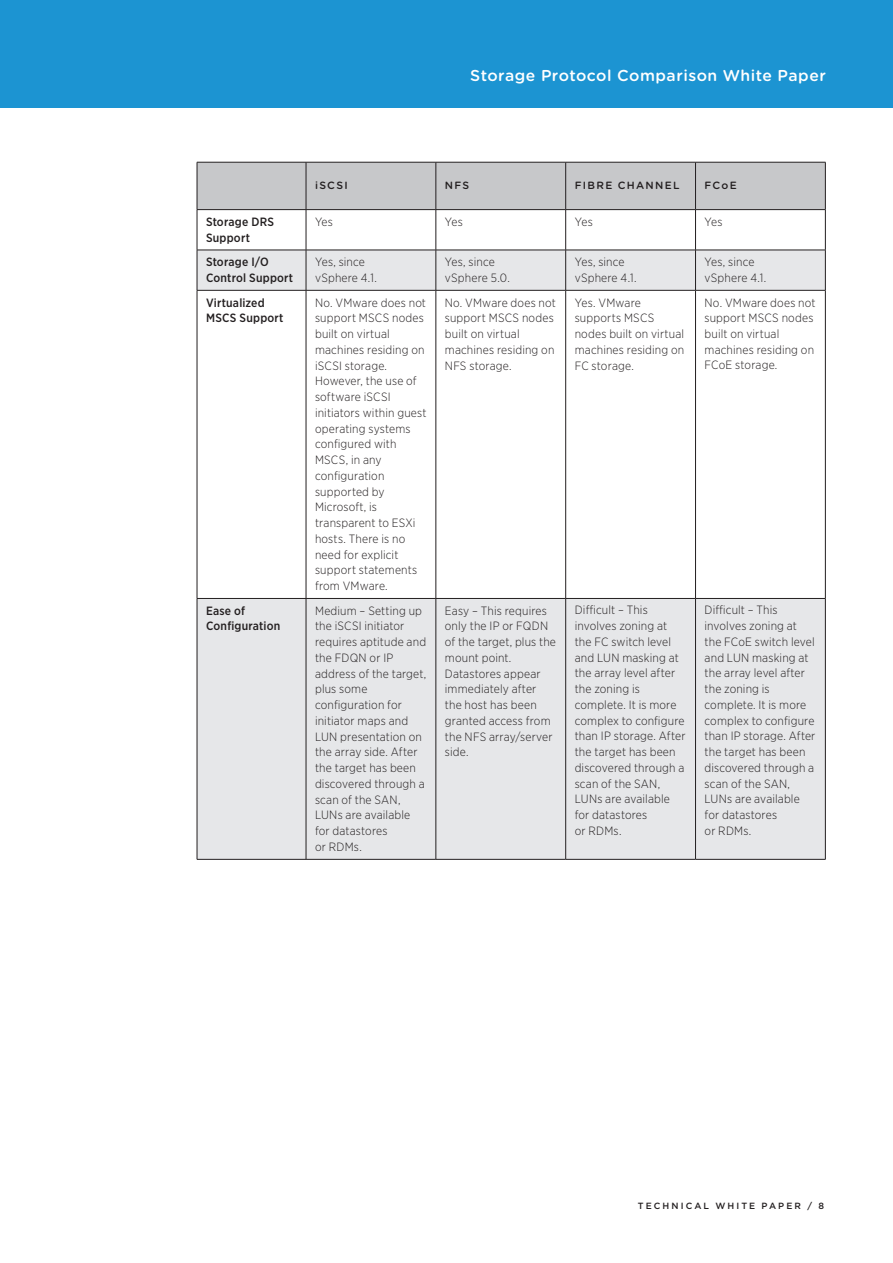
<style>
.page{position:relative;width:893px;height:1263px;background:#fff}
.page>*{position:absolute;margin:0;border:0;box-sizing:border-box;transform-origin:0 0}
.t1{font:500 15.75px "Gotham Rounded";letter-spacing:.03em;color:#fff}
.t2{font:300 12px/15.8px "Gotham Narrow";letter-spacing:.015em;color:#231f20}
.t3{font:500 12px/15.8px "Gotham Narrow";letter-spacing:.02em;color:#231f20}
.t4{font:500 10.5px "Gotham Rounded";letter-spacing:.125em;color:#231f20}
.t5{font:500 9px "Gotham";letter-spacing:.23em;color:#231f20}
</style>
<div class="page">
<div style="left:0;top:0;width:893px;height:108px;background:#1c94d2"></div>
<div style="left:198px;top:163px;width:627px;height:46px;background:#c7c8ca"></div>
<svg style="left:198px;top:251px;width:627px;height:608px"></svg>
<hr style="left:306px;top:162px;width:1px;height:47px;background:#231f20">
<hr style="left:436px;top:162px;width:1px;height:47px;background:#231f20">
<hr style="left:565px;top:162px;width:1px;height:47px;background:#231f20">
<hr style="left:695px;top:162px;width:1px;height:47px;background:#231f20">
<hr style="left:306px;top:210px;width:1px;height:40px;background:#231f20">
<hr style="left:436px;top:210px;width:1px;height:40px;background:#231f20">
<hr style="left:565px;top:210px;width:1px;height:40px;background:#231f20">
<hr style="left:695px;top:210px;width:1px;height:40px;background:#231f20">
<hr style="left:306px;top:250px;width:1px;height:40px;background:#231f20">
<hr style="left:436px;top:250px;width:1px;height:40px;background:#231f20">
<hr style="left:565px;top:250px;width:1px;height:40px;background:#231f20">
<hr style="left:695px;top:250px;width:1px;height:40px;background:#231f20">
<hr style="left:306px;top:290px;width:1px;height:308px;background:#231f20">
<hr style="left:436px;top:290px;width:1px;height:308px;background:#231f20">
<hr style="left:565px;top:290px;width:1px;height:308px;background:#231f20">
<hr style="left:695px;top:290px;width:1px;height:308px;background:#231f20">
<hr style="left:306px;top:599px;width:1px;height:260px;background:#231f20">
<hr style="left:436px;top:599px;width:1px;height:260px;background:#231f20">
<hr style="left:565px;top:599px;width:1px;height:260px;background:#231f20">
<hr style="left:695px;top:599px;width:1px;height:260px;background:#231f20">
<hr style="left:197px;top:210px;width:1px;height:40px;background:#231f20">
<hr style="left:825px;top:210px;width:1px;height:40px;background:#231f20">
<hr style="left:197px;top:250px;width:109px;height:1px;background:#231f20">
<hr style="left:197px;top:250px;width:1px;height:40px;background:#231f20">
<hr style="left:306px;top:250px;width:130px;height:1px;background:#231f20">
<hr style="left:436px;top:250px;width:130px;height:1px;background:#231f20">
<hr style="left:566px;top:250px;width:129px;height:1px;background:#231f20">
<hr style="left:695px;top:250px;width:130px;height:1px;background:#231f20">
<hr style="left:825px;top:250px;width:1px;height:40px;background:#231f20">
<hr style="left:197px;top:290px;width:109px;height:1px;background:#231f20">
<hr style="left:197px;top:290px;width:1px;height:308px;background:#231f20">
<hr style="left:306px;top:290px;width:130px;height:1px;background:#231f20">
<hr style="left:436px;top:290px;width:130px;height:1px;background:#231f20">
<hr style="left:566px;top:290px;width:129px;height:1px;background:#231f20">
<hr style="left:695px;top:290px;width:130px;height:1px;background:#231f20">
<hr style="left:825px;top:290px;width:1px;height:308px;background:#231f20">
<hr style="left:197px;top:598px;width:109px;height:1px;background:#231f20">
<hr style="left:197px;top:599px;width:1px;height:260px;background:#231f20">
<hr style="left:306px;top:598px;width:130px;height:1px;background:#231f20">
<hr style="left:436px;top:598px;width:130px;height:1px;background:#231f20">
<hr style="left:566px;top:598px;width:129px;height:1px;background:#231f20">
<hr style="left:695px;top:598px;width:130px;height:1px;background:#231f20">
<hr style="left:825px;top:599px;width:1px;height:260px;background:#231f20">
<hr style="left:197px;top:859px;width:109px;height:1px;background:#231f20">
<hr style="left:306px;top:859px;width:130px;height:1px;background:#231f20">
<hr style="left:436px;top:859px;width:130px;height:1px;background:#231f20">
<hr style="left:566px;top:859px;width:129px;height:1px;background:#231f20">
<hr style="left:695px;top:859px;width:130px;height:1px;background:#231f20">
<hr style="left:197px;top:162px;width:109px;height:1px;background:#231f20">
<hr style="left:197px;top:162px;width:1px;height:47px;background:#231f20">
<hr style="left:306px;top:162px;width:130px;height:1px;background:#231f20">
<hr style="left:436px;top:162px;width:130px;height:1px;background:#231f20">
<hr style="left:566px;top:162px;width:129px;height:1px;background:#231f20">
<hr style="left:695px;top:162px;width:130px;height:1px;background:#231f20">
<hr style="left:825px;top:162px;width:1px;height:47px;background:#231f20">
<hr style="left:197px;top:209px;width:109px;height:1px;background:#231f20">
<hr style="left:306px;top:209px;width:130px;height:1px;background:#231f20">
<hr style="left:436px;top:209px;width:130px;height:1px;background:#231f20">
<hr style="left:566px;top:209px;width:129px;height:1px;background:#231f20">
<hr style="left:695px;top:209px;width:130px;height:1px;background:#231f20">
<h1 class="t1" style="left:470px;top:64px;width:357px">Storage Protocol Comparison White Paper</h1>
<p class="t4" style="left:315px;top:178px;width:34px">iSCSI</p>
<p class="t4" style="left:445px;top:178px;width:26px">NFS</p>
<p class="t4" style="left:575px;top:178px;width:106px">Fi bre Chann el</p>
<p class="t4" style="left:704px;top:178px;width:32px">FCoE</p>
<p class="t3" style="left:206px;top:214px;width:69px">Storage DRS<br>Support</p>
<p class="t2" style="left:315px;top:214px;width:20px">Yes</p>
<p class="t2" style="left:445px;top:214px;width:20px">Yes</p>
<p class="t2" style="left:575px;top:214px;width:20px">Yes</p>
<p class="t2" style="left:704px;top:214px;width:20px">Yes</p>
<p class="t3" style="left:206px;top:254px;width:89px">Storage I/O<br>Control Support</p>
<p class="t2" style="left:315px;top:254px;width:63px">Yes, since vSphere 4.1.</p>
<p class="t2" style="left:445px;top:254px;width:67px">Yes, since vSphere 5.0.</p>
<p class="t2" style="left:575px;top:254px;width:63px">Yes, since vSphere 4.1.</p>
<p class="t2" style="left:704px;top:254px;width:63px">Yes, since vSphere 4.1.</p>
<p class="t3" style="left:206px;top:294px;width:79px">Virtualized<br>MSCS Support</p>
<p class="t2" style="left:315px;top:294px;width:113px">No. VMware does not support MSCS nodes built on virtual machines residing on iSCSI storage.<br>However, the use of software iSCSI initiators within guest operating systems configured with<br>MSCS, in any configuration supported by<br>Microsoft, is transparent to ESXi hosts. There is no need for explicit support statements from VMware.</p>
<p class="t2" style="left:445px;top:294px;width:112px">No. VMware does not support MSCS nodes built on virtual machines residing on<br>NFS storage.</p>
<p class="t2" style="left:575px;top:294px;width:111px">Yes. VMware supports MSCS nodes built on virtual machines residing on<br>FC storage.</p>
<p class="t2" style="left:705px;top:294px;width:112px">No. VMware does not support MSCS nodes built on virtual machines residing on<br>FCoE storage.</p>
<p class="t3" style="left:206px;top:602px;width:76px">Ease of<br>Configuration</p>
<p class="t2" style="left:315px;top:602px;width:113px">Medium – Setting up the iSCSI initiator requires aptitude and the FDQN or IP address of the target, plus some configuration for initiator maps and<br>LUN presentation on the array side. After the target has been discovered through a scan of the SAN,<br>LUNs are available for datastores<br>or RDMs.</p>
<p class="t2" style="left:445px;top:602px;width:113px">Easy – This requires only the IP or FQDN of the target, plus the mount point.<br>Datastores appear immediately after the host has been granted access from the NFS array/server side.</p>
<p class="t2" style="left:575px;top:602px;width:112px">Difficult – This involves zoning at the FC switch level and LUN masking at the array level after the zoning is complete. It is more complex to configure than IP storage. After the target has been discovered through a scan of the SAN,<br>LUNs are available for datastores<br>or RDMs.</p>
<p class="t2" style="left:705px;top:602px;width:112px">Difficult – This involves zoning at the FCoE switch level and LUN masking at the array level after the zoning is complete. It is more complex to configure than IP storage. After the target has been discovered through a scan of the SAN,<br>LUNs are available for datastores<br>or RDMs.</p>
<p class="t5" style="left:638px;top:1200px;width:188px">TECHNICAL WHITE PAP ER / 8</p>
</div>
